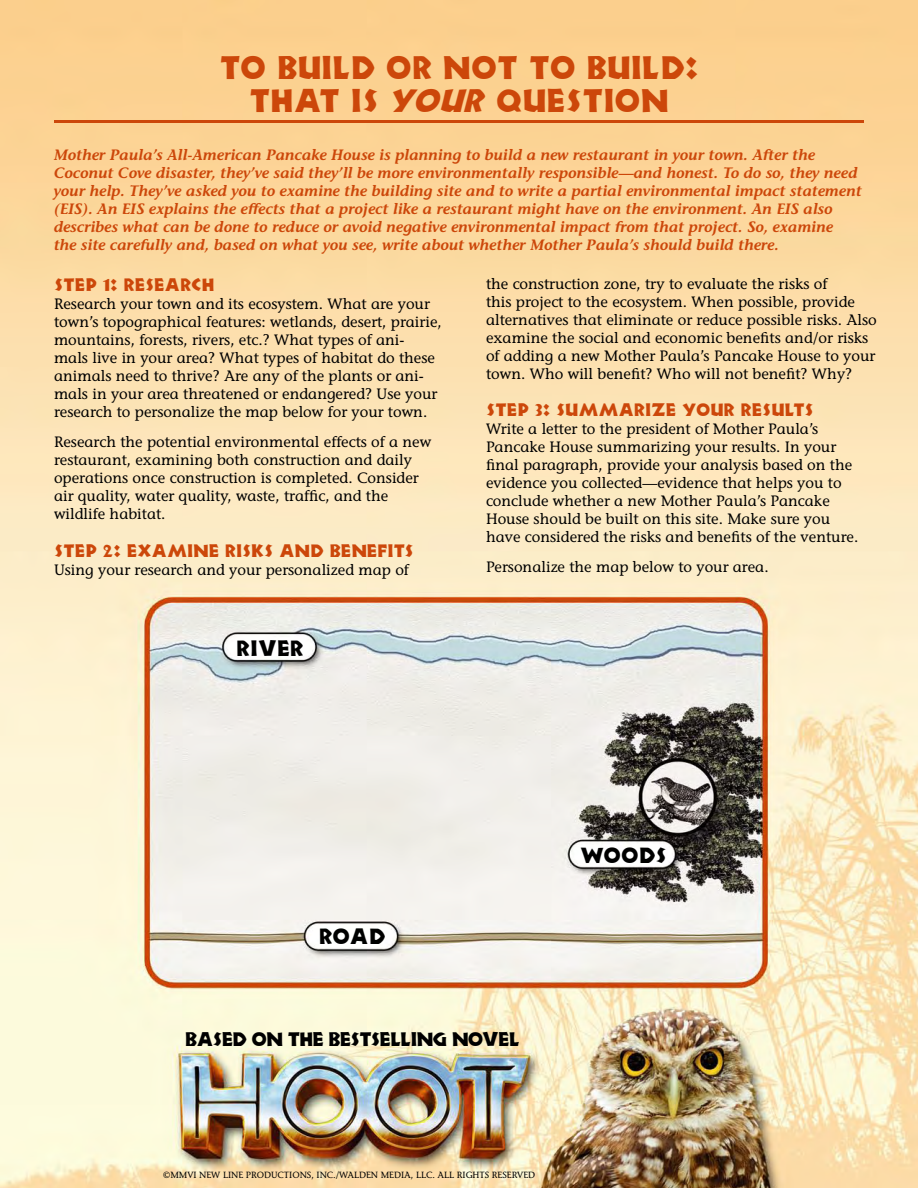
<style>
.page{position:relative;width:918px;height:1188px;background:#fff}
.page>*{position:absolute;margin:0;border:0;box-sizing:border-box;transform-origin:0 0}
.t1{font:30px "Neuland Font";color:#cc470a}
.t2{font:20.25px "Neuland Font";color:#000}
.t3{font:18px "Neuland Font";letter-spacing:-.05em;color:#000}
.t4{font:16.5px "Neuland Font";color:#cc470a}
.t5{font:15px/18px "Stone Informal";color:#000}
.t6{font:italic 600 15px/18px "Stone Informal";color:#cc470a}
.t7{font:9px "Stone Informal";color:#000}
.s1{font-style:italic}
</style>
<div class="page">
<img style="left:0;top:0;width:918px;height:1188px">
<hr style="left:54px;top:120px;width:810px;height:3px;background:#cc470a">
<p class="t1" style="left:219px;top:44px;width:481px">TO BUILD OR NOT TO BUILD:</p>
<p class="t1" style="left:249px;top:77px;width:421px">THAT IS <span class="s1">YOUR</span> QUESTION</p>
<p class="t6" style="left:54px;top:146px;width:809px">Mother Paula’s All-American Pancake House is planning to build a new restaurant in your town. After the Coconut Cove disaster, they’ve said they’ll be more environmentally responsible—and honest. To do so, they need your help. They’ve asked you to examine the building site and to write a partial environmental impact statement (EIS). An EIS explains the effects that a project like a restaurant might have on the environment. An EIS also describes what can be done to reduce or avoid negative environmental impact from that project. So, examine<br>the site carefully and, based on what you see, write about whether Mother Paula’s should build there.</p>
<p class="t4" style="left:54px;top:272px;width:162px">STEP 1: RESEARCH</p>
<p class="t5" style="left:54px;top:295px;width:389px">Research your town and its ecosystem. What are your town’s topographical features: wetlands, desert, prairie, mountains, forests, rivers, etc.? What types of ani&shy;mals live in your area? What types of habitat do these animals need to thrive? Are any of the plants or ani&shy;mals in your area threatened or endangered? Use your research to personalize the map below for your town.</p>
<p class="t5" style="left:54px;top:433px;width:379px">Research the potential environmental effects of a new restaurant, examining both construction and daily operations once construction is completed. Consider air quality, water quality, waste, traffic, and the wildlife habitat.</p>
<p class="t4" style="left:54px;top:538px;width:361px">STEP 2: EXAMINE RISKS AND BENEFITS</p>
<p class="t5" style="left:54px;top:561px;width:356px">Using your research and your personalized map of</p>
<p class="t5" style="left:486px;top:274px;width:343px">the construction zone, try to evaluate the risks of</p>
<p class="t5" style="left:486px;top:292px;width:392px">this project to the ecosystem. When possible, provide alternatives that eliminate or reduce possible risks. Also examine the social and economic benefits and/or risks of adding a new Mother Paula’s Pancake House to your town. Who will benefit? Who will not benefit? Why?</p>
<p class="t4" style="left:486px;top:397px;width:329px">STEP 3: SUMMARIZE YOUR RESULTS</p>
<p class="t5" style="left:486px;top:420px;width:374px">Write a letter to the president of Mother Paula’s Pancake House summarizing your results. In your final paragraph, provide your analysis based on the evidence you collected—evidence that helps you to conclude whether a new Mother Paula’s Pancake House should be built on this site. Make sure you have considered the risks and benefits of the venture.</p>
<p class="t5" style="left:486px;top:558px;width:284px">Personalize the map below to your area.</p>
<p class="t2" style="left:236px;top:632px;width:69px">RIVER</p>
<p class="t2" style="left:319px;top:920px;width:68px">ROAD</p>
<p class="t3" style="left:185px;top:1025px;width:336px">BASED ON THE BESTSELLING NOVEL</p>
<p class="t2" style="left:580px;top:839px;width:88px">WOODS</p>
<p class="t7" style="left:163px;top:1170px;width:374px">©MMVI NEW LINE PRODUCTIONS, INC./WALDEN MEDIA, LLC. ALL RIGHTS RESERVED</p>
</div>
